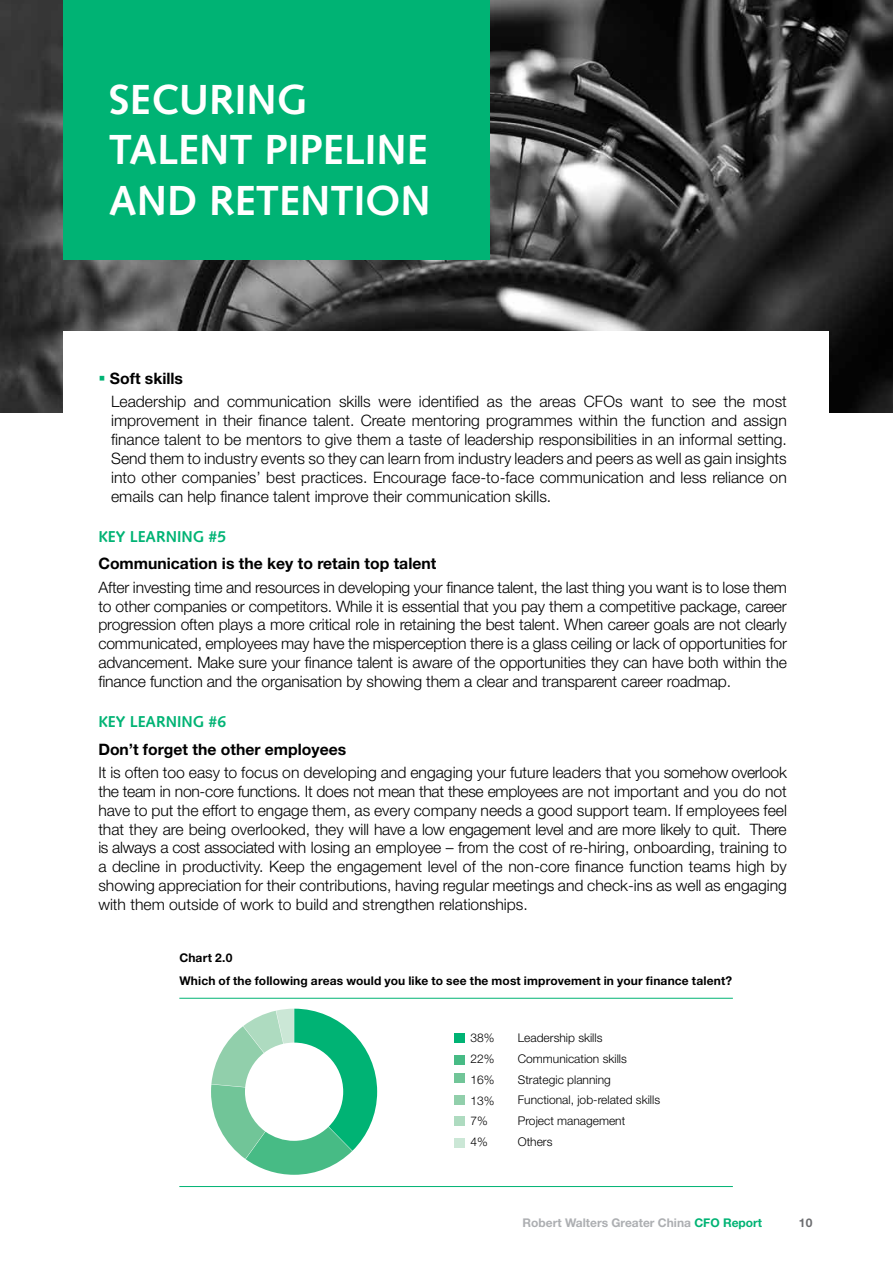
<style>
.page{position:relative;width:893px;height:1263px;background:#fff}
.page>*{position:absolute;margin:0;border:0;box-sizing:border-box;transform-origin:0 0}
.t1{font:700 42px/50.4px "Syntax";color:#fff}
.t2{font:300 15.75px/18.9px "Helvetica Neue";color:#000;text-align:justify}
.t3{font:700 15.75px "Helvetica Neue";color:#000}
.t4{font:700 15.75px "Syntax";color:#00b374}
.t5{font:300 12px/20.7px "Helvetica Neue";color:#000}
.t6{font:700 12px/23px "Helvetica Neue";letter-spacing:.01em;color:#000}
.t7{font:700 12px "Helvetica Neue";color:#adafb2}
.t8{font:700 12px "Helvetica Neue";color:#6d6e71}
.s1{color:#00b374}
.s2{font-weight:700}
</style>
<div class="page">
<img style="left:0;top:0;width:893px;height:412px">
<div style="left:64px;top:331px;width:765px;height:932px;background:#fff"></div>
<div style="left:64px;top:0;width:426px;height:260px;background:#00b374"></div>
<hr style="left:179px;top:998px;width:554px;height:1px;background:#00b374">
<hr style="left:179px;top:1186px;width:554px;height:1px;background:#00b374">
<div style="left:455px;top:1033px;width:10px;height:9px;background:#00b374"></div>
<div style="left:455px;top:1055px;width:10px;height:9px;background:#47bb85"></div>
<div style="left:455px;top:1073px;width:10px;height:10px;background:#71c598"></div>
<div style="left:455px;top:1095px;width:10px;height:10px;background:#91cfab"></div>
<div style="left:455px;top:1116px;width:10px;height:9px;background:#aedbc0"></div>
<div style="left:455px;top:1138px;width:10px;height:9px;background:#cbe7d6"></div>
<svg style="left:211px;top:1009px;width:166px;height:166px"></svg>
<h1 class="t1" style="left:109px;top:74px;width:47px">SECURING<br>TALENT</h1>
<h1 class="t1" style="left:264px;top:125px;width:44px">PIPELINE</h1>
<h1 class="t1" style="left:109px;top:175px;width:30px">AND</h1>
<h1 class="t1" style="left:209px;top:175px;width:51px">RETENTION</h1>
<p class="t2" style="left:111px;top:367px;width:677px;line-height:23.1px;text-indent:-13px"><span class="s1">▪</span> <span class="s2">Soft skills<br></span>Leadership and communication skills were identified as the areas CFOs want to see the most</p>
<p class="t2" style="left:111px;top:411px;width:677px">improvement in their finance talent. Create mentoring programmes within the function and assign finance talent to be mentors to give them a taste of leadership responsibilities in an informal setting.<br>Send them to industry events so they can learn from industry leaders and peers as well as gain insights into other companies’ best practices. Encourage face-to-face communication and less reliance on emails can help finance talent improve their communication skills.</p>
<p class="t4" style="left:98px;top:528px;width:42px">KEY LEARNING</p>
<p class="t4" style="left:209px;top:528px;width:19px">#5</p>
<p class="t3" style="left:98px;top:554px;width:339px">Communication is the key to retain top talent</p>
<p class="t2" style="left:98px;top:577px;width:690px">After investing time and resources in developing your finance talent, the last thing you want is to lose them to other companies or competitors. While it is essential that you pay them a competitive package, career progression often plays a more critical role in retaining the best talent. When career goals are not clearly communicated, employees may have the misperception there is a glass ceiling or lack of opportunities for advancement. Make sure your finance talent is aware of the opportunities they can have both within the finance function and the organisation by showing them a clear and transparent career roadmap.</p>
<p class="t4" style="left:98px;top:713px;width:42px">KEY LEARNING</p>
<p class="t4" style="left:209px;top:713px;width:19px">#6</p>
<p class="t3" style="left:98px;top:739px;width:249px">Don’t forget the other employees</p>
<p class="t2" style="left:98px;top:762px;width:690px">It is often too easy to focus on developing and engaging your future leaders that you somehow overlook the team in non-core functions. It does not mean that these employees are not important and you do not have to put the effort to engage them, as every company needs a good support team. If employees feel that they are being overlooked, they will have a low engagement level and are more likely to quit. There is always a cost associated with losing an employee – from the cost of re-hiring, onboarding, training to a decline in productivity. Keep the engagement level of the non-core finance function teams high by showing appreciation for their contributions, having regular meetings and check-ins as well as engaging with them outside of work to build and strengthen relationships.</p>
<p class="t6" style="left:179px;top:946px;width:554px">Chart 2.0<br>Which of the following areas would you like to see the most improvement in your finance talent?</p>
<p class="t5" style="left:471px;top:1027px;width:26px">38%<br>22%<br>16%<br>13%<br>7%<br>4%</p>
<p class="t5" style="left:518px;top:1027px;width:144px">Leadership skills<br>Communication skills<br>Strategic planning<br>Functional, job-related skills<br>Project management<br>Others</p>
<p class="t7" style="left:523px;top:1215px;width:241px">Robert Walters Greater China <span class="s1">CFO Report</span></p>
<p class="t8" style="left:799px;top:1215px;width:15px">10</p>
</div>
